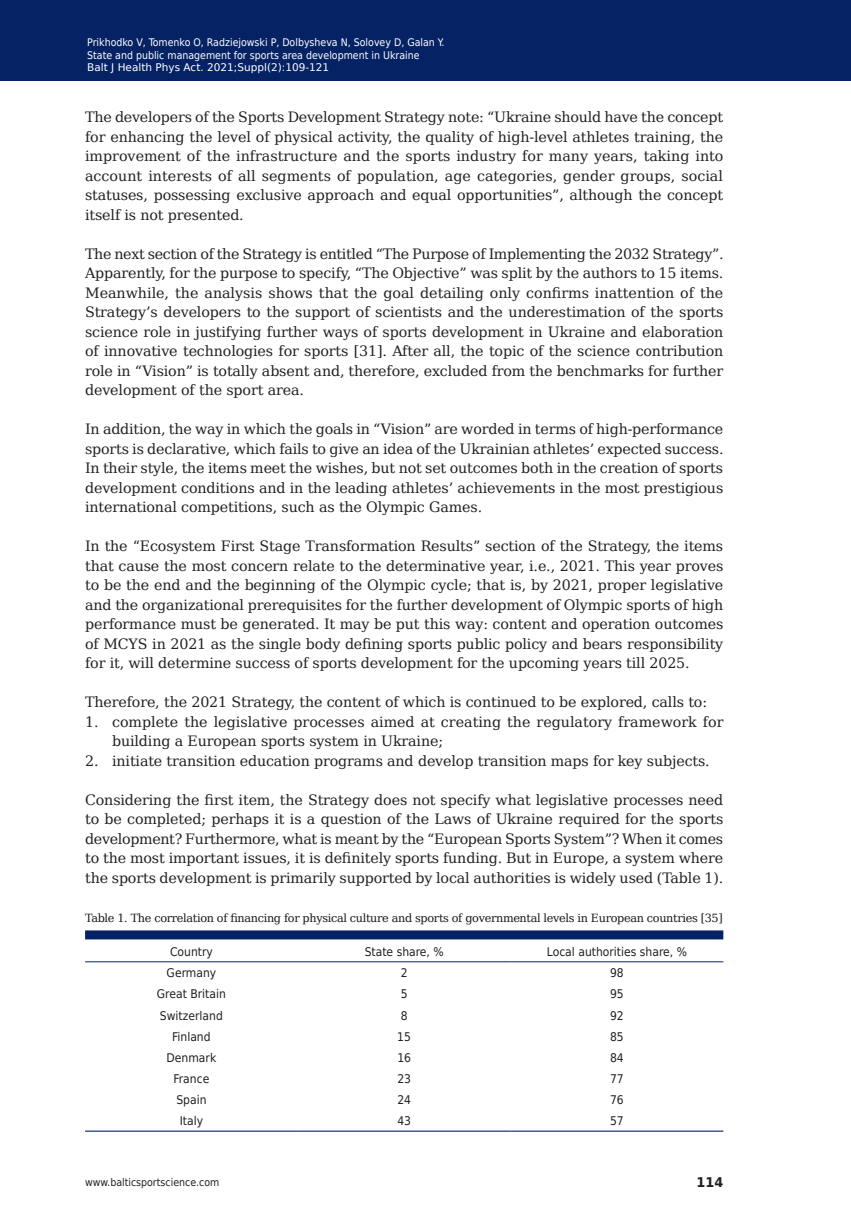
<style>
.page{position:relative;width:851px;height:1212px;background:#fff}
.page>*{position:absolute;margin:0;border:0;box-sizing:border-box;transform-origin:0 0}
.t1{font:14.25px/19.5px "DejaVu Serif";letter-spacing:-.01em;color:#231f20;text-align:justify}
.t2{font:700 13.35px "DejaVu Sans";color:#231f20;scale:.96 1}
.t3{font:12px "DejaVu Sans Condensed";color:#231f20}
.t4{font:11.25px "DejaVu Serif";letter-spacing:-.03em;color:#15181a}
.t5{font:10.5px/12.6px "DejaVu Sans Condensed";color:#fff}
.t6{font:10.5px "DejaVu Sans";color:#fff}
.t7{font:10.5px "DejaVu Sans Condensed";color:#231f20}
</style>
<div class="page">
<div style="left:0;top:0;width:850px;height:80px;background:#052265"></div>
<div style="left:85px;top:930px;width:638px;height:9px;background:#052265"></div>
<hr style="left:85px;top:961px;width:213px;height:1px;background:#052265">
<hr style="left:298px;top:961px;width:212px;height:1px;background:#052265">
<hr style="left:510px;top:961px;width:213px;height:1px;background:#052265">
<hr style="left:85px;top:1130px;width:213px;height:2px;background:#052265">
<hr style="left:298px;top:1130px;width:212px;height:2px;background:#052265">
<hr style="left:510px;top:1130px;width:213px;height:2px;background:#052265">
<p class="t5" style="left:87px;top:35px;width:359px">Prikhodko V, Tomenko O, Radziejowski P, Dolbysheva N, Solovey D, Galan Y.<br>State and public management for sports area development in Ukraine</p>
<p class="t6" style="left:87px;top:59px;width:243px">Balt J Health Phys Act. 2021;Suppl(2):109-121</p>
<p class="t1" style="left:85px;top:106px;width:639px">The developers of the Sports Development Strategy note: “Ukraine should have the concept for enhancing the level of physical activity, the quality of high-level athletes training, the improvement of the infrastructure and the sports industry for many years, taking into account interests of all segments of population, age categories, gender groups, social statuses, possessing exclusive approach and equal opportunities”, although the concept itself is not presented.</p>
<p class="t1" style="left:85px;top:243px;width:639px">The next section of the Strategy is entitled “The Purpose of Implementing the 2032 Strategy”.<br>Apparently, for the purpose to specify, “The Objective” was split by the authors to 15 items.<br>Meanwhile, the analysis shows that the goal detailing only confirms inattention of the Strategy’s developers to the support of scientists and the underestimation of the sports science role in justifying further ways of sports development in Ukraine and elaboration of innovative technologies for sports [31]. After all, the topic of the science contribution role in “Vision” is totally absent and, therefore, excluded from the benchmarks for further development of the sport area.</p>
<p class="t1" style="left:85px;top:418px;width:640px">In addition, the way in which the goals in “Vision” are worded in terms of high-performance sports is declarative, which fails to give an idea of the Ukrainian athletes’ expected success.<br>In their style, the items meet the wishes, but not set outcomes both in the creation of sports development conditions and in the leading athletes’ achievements in the most prestigious international competitions, such as the Olympic Games.</p>
<p class="t1" style="left:85px;top:535px;width:639px">In the “Ecosystem First Stage Transformation Results” section of the Strategy, the items that cause the most concern relate to the determinative year, i.e., 2021. This year proves to be the end and the beginning of the Olympic cycle; that is, by 2021, proper legislative and the organizational prerequisites for the further development of Olympic sports of high performance must be generated. It may be put this way: content and operation outcomes of MCYS in 2021 as the single body defining sports public policy and bears responsibility for it, will determine success of sports development for the upcoming years till 2025.</p>
<p class="t1" style="left:85px;top:691px;width:623px">Therefore, the 2021 Strategy, the content of which is continued to be explored, calls to:</p>
<p class="t1" style="left:112px;top:711px;width:613px;text-indent:-27px">1. complete the legislative processes aimed at creating the regulatory framework for building a European sports system in Ukraine;</p>
<p class="t1" style="left:85px;top:750px;width:626px">2. initiate transition education programs and develop transition maps for key subjects.</p>
<p class="t1" style="left:85px;top:789px;width:639px">Considering the first item, the Strategy does not specify what legislative processes need to be completed; perhaps it is a question of the Laws of Ukraine required for the sports development? Furthermore, what is meant by the “European Sports System”? When it comes to the most important issues, it is definitely sports funding. But in Europe, a system where the sports development is primarily supported by local authorities is widely used (Table 1).</p>
<p class="t4" style="left:85px;top:908px;width:639px">Table 1. The correlation of financing for physical culture and sports of governmental levels in European countries [35]</p>
<p class="t3" style="left:170px;top:942px;width:44px">Country</p>
<p class="t3" style="left:364px;top:942px;width:81px">State share, %</p>
<p class="t3" style="left:547px;top:942px;width:141px">Local authorities share, %</p>
<p class="t3" style="left:167px;top:963px;width:51px">Germany</p>
<p class="t3" style="left:401px;top:963px;width:8px">2</p>
<p class="t3" style="left:610px;top:963px;width:15px">98</p>
<p class="t3" style="left:157px;top:984px;width:70px">Great Britain</p>
<p class="t3" style="left:401px;top:984px;width:8px">5</p>
<p class="t3" style="left:610px;top:984px;width:15px">95</p>
<p class="t3" style="left:160px;top:1005px;width:64px">Switzerland</p>
<p class="t3" style="left:400px;top:1005px;width:8px">8</p>
<p class="t3" style="left:610px;top:1005px;width:15px">92</p>
<p class="t3" style="left:172px;top:1027px;width:40px">Finland</p>
<p class="t3" style="left:397px;top:1027px;width:15px">15</p>
<p class="t3" style="left:610px;top:1027px;width:15px">85</p>
<p class="t3" style="left:167px;top:1048px;width:51px">Denmark</p>
<p class="t3" style="left:397px;top:1048px;width:15px">16</p>
<p class="t3" style="left:610px;top:1048px;width:15px">84</p>
<p class="t3" style="left:173px;top:1069px;width:37px">France</p>
<p class="t3" style="left:397px;top:1069px;width:15px">23</p>
<p class="t3" style="left:610px;top:1069px;width:15px">77</p>
<p class="t3" style="left:176px;top:1090px;width:32px">Spain</p>
<p class="t3" style="left:397px;top:1090px;width:15px">24</p>
<p class="t3" style="left:610px;top:1090px;width:15px">76</p>
<p class="t3" style="left:180px;top:1111px;width:25px">Italy</p>
<p class="t3" style="left:397px;top:1111px;width:15px">43</p>
<p class="t3" style="left:610px;top:1111px;width:15px">57</p>
<p class="t7" style="left:85px;top:1174px;width:136px">www.balticsportscience.com</p>
<p class="t2" style="left:696px;top:1172px;width:29px">114</p>
</div>
